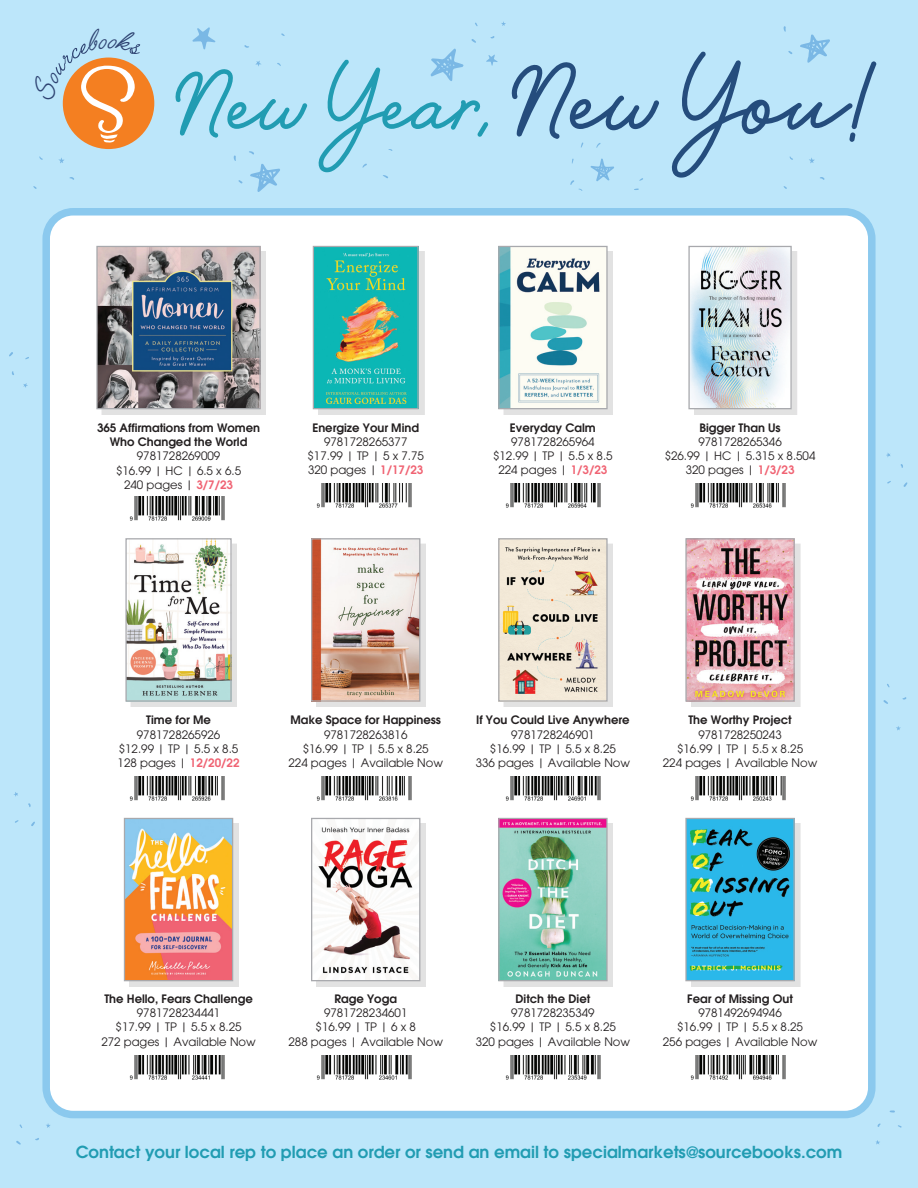
<style>
.page{position:relative;width:918px;height:1188px;background:#bce6fa}
.page>*{position:absolute;margin:0;border:0;box-sizing:border-box;transform-origin:0 0}
.t1{font:700 76.5px "Beauty Style";color:#219cb2}
.t2{font:600 16.5px "Avant Garde";color:#219cb2}
.t3{font:11.55px/14.1px "Avant Garde";color:#231f20;text-align:center}
.t4{font:600 11.55px/14.1px "Avant Garde";color:#231f20;text-align:center}
.s1{font-size:85.65px;color:#254d7d}
.s2{font-weight:600;color:#f06373}
</style>
<div class="page">
<div style="left:46px;top:212px;width:826px;height:903px;background:#fff;border-radius:27px"></div>
<div style="left:42px;top:208px;width:834px;height:910px;border:8px solid #8bc9ee;border-radius:27px"></div>
<div style="left:102px;top:251px;width:164px;height:164px;background:#231f20;opacity:.13"></div>
<img style="left:98px;top:248px;width:161px;height:159px">
<div style="left:96px;top:246px;width:165px;height:163px;border:1px solid #a8a9ad"></div>
<div style="left:318px;top:251px;width:106px;height:164px;background:#231f20;opacity:.13"></div>
<img style="left:315px;top:248px;width:102px;height:159px">
<div style="left:313px;top:246px;width:106px;height:163px;border:1px solid #a8a9ad"></div>
<div style="left:504px;top:251px;width:109px;height:164px;background:#231f20;opacity:.13"></div>
<img style="left:500px;top:248px;width:106px;height:159px">
<div style="left:498px;top:246px;width:110px;height:163px;border:1px solid #a8a9ad"></div>
<div style="left:694px;top:251px;width:103px;height:164px;background:#231f20;opacity:.13"></div>
<img style="left:690px;top:248px;width:100px;height:159px">
<div style="left:688px;top:246px;width:104px;height:163px;border:1px solid #a8a9ad"></div>
<div style="left:131px;top:544px;width:106px;height:163px;background:#e2e2e2"></div>
<img style="left:127px;top:540px;width:103px;height:160px">
<div style="left:125px;top:538px;width:107px;height:164px;border:1px solid #a8a9ad"></div>
<div style="left:316px;top:544px;width:110px;height:163px;background:#231f20;opacity:.13"></div>
<img style="left:313px;top:540px;width:105px;height:160px">
<div style="left:311px;top:538px;width:109px;height:164px;border:1px solid #a8a9ad"></div>
<div style="left:504px;top:544px;width:109px;height:163px;background:#e2e2e2"></div>
<img style="left:500px;top:540px;width:106px;height:160px">
<div style="left:498px;top:538px;width:110px;height:164px;border:1px solid #a8a9ad"></div>
<div style="left:691px;top:544px;width:109px;height:163px;background:#e2e2e2"></div>
<img style="left:687px;top:540px;width:106px;height:160px">
<div style="left:685px;top:538px;width:110px;height:164px;border:1px solid #a8a9ad"></div>
<div style="left:129px;top:823px;width:110px;height:164px;background:#231f20;opacity:.13"></div>
<img style="left:126px;top:820px;width:105px;height:159px">
<div style="left:124px;top:818px;width:109px;height:163px;border:1px solid #a8a9ad"></div>
<div style="left:316px;top:823px;width:110px;height:164px;background:#231f20;opacity:.13"></div>
<img style="left:314px;top:823px;width:104px;height:156px">
<div style="left:311px;top:818px;width:109px;height:163px;border:1px solid #a8a9ad"></div>
<div style="left:504px;top:823px;width:109px;height:164px;background:#231f20;opacity:.13"></div>
<img style="left:500px;top:820px;width:106px;height:159px">
<div style="left:498px;top:818px;width:110px;height:163px;border:1px solid #a8a9ad"></div>
<div style="left:691px;top:823px;width:109px;height:164px;background:#231f20;opacity:.13"></div>
<img style="left:687px;top:820px;width:106px;height:159px">
<div style="left:685px;top:818px;width:110px;height:163px;border:1px solid #a8a9ad"></div>
<div style="left:63px;top:58px;width:91px;height:91px;background:#f47f21;border-radius:50%"></div>
<svg style="left:250px;top:164px;width:30px;height:28px"></svg>
<svg style="left:431px;top:48px;width:33px;height:33px"></svg>
<svg style="left:590px;top:158px;width:24px;height:24px"></svg>
<svg style="left:501px;top:21px;width:5px;height:5px"></svg>
<svg style="left:809px;top:158px;width:6px;height:5px"></svg>
<svg style="left:486px;top:54px;width:12px;height:12px"></svg>
<svg style="left:234px;top:155px;width:2px;height:6px"></svg>
<svg style="left:249px;top:151px;width:5px;height:4px"></svg>
<svg style="left:238px;top:180px;width:5px;height:4px"></svg>
<svg style="left:471px;top:39px;width:5px;height:4px"></svg>
<svg style="left:570px;top:180px;width:12px;height:11px"></svg>
<svg style="left:596px;top:143px;width:5px;height:5px"></svg>
<svg style="left:800px;top:34px;width:30px;height:29px"></svg>
<svg style="left:784px;top:26px;width:2px;height:6px"></svg>
<svg style="left:256px;top:61px;width:5px;height:5px"></svg>
<svg style="left:244px;top:45px;width:5px;height:3px"></svg>
<svg style="left:58px;top:158px;width:6px;height:5px"></svg>
<svg style="left:192px;top:27px;width:24px;height:23px"></svg>
<svg style="left:23px;top:383px;width:5px;height:5px"></svg>
<svg style="left:9px;top:352px;width:4px;height:5px"></svg>
<svg style="left:886px;top:453px;width:5px;height:4px"></svg>
<svg style="left:903px;top:482px;width:4px;height:5px"></svg>
<svg style="left:14px;top:792px;width:4px;height:5px"></svg>
<svg style="left:896px;top:726px;width:5px;height:4px"></svg>
<svg style="left:883px;top:700px;width:5px;height:4px"></svg>
<svg style="left:46px;top:1123px;width:4px;height:5px"></svg>
<svg style="left:16px;top:1141px;width:5px;height:4px"></svg>
<svg style="left:876px;top:1140px;width:4px;height:4px"></svg>
<img style="left:129px;top:496px;width:96px;height:25px">
<img style="left:316px;top:483px;width:96px;height:25px">
<img style="left:505px;top:483px;width:96px;height:25px">
<img style="left:690px;top:483px;width:96px;height:25px">
<img style="left:129px;top:776px;width:96px;height:25px">
<img style="left:316px;top:776px;width:96px;height:25px">
<img style="left:505px;top:776px;width:96px;height:25px">
<img style="left:690px;top:776px;width:96px;height:25px">
<img style="left:129px;top:1055px;width:96px;height:25px">
<img style="left:316px;top:1055px;width:96px;height:25px">
<img style="left:505px;top:1055px;width:96px;height:25px">
<img style="left:690px;top:1055px;width:96px;height:25px">
<svg style="left:62px;top:57px;width:81px;height:86px"></svg>
<h1 class="t1" style="left:177px;top:56px;width:697px">New Year, <span class="s1">New You!</span></h1>
<p class="t4" style="left:97px;top:421px;width:165px">365 Affirmations from Women<br>Who Changed the World</p>
<p class="t3" style="left:116px;top:449px;width:127px">9781728269009<br>$16.99 | HC | 6.5 x 6.5<br>240 pages | <span class="s2">3/7/23</span></p>
<p class="t4" style="left:312px;top:421px;width:108px">Energize Your Mind</p>
<p class="t3" style="left:308px;top:435px;width:118px">9781728265377 $17.99 | TP | 5 x 7.75<br>320 pages | <span class="s2">1/17/23</span></p>
<p class="t4" style="left:510px;top:421px;width:87px">Everyday Calm</p>
<p class="t3" style="left:493px;top:435px;width:121px">9781728265964 $12.99 | TP | 5.5 x 8.5<br>224 pages | <span class="s2">1/3/23</span></p>
<p class="t4" style="left:699px;top:421px;width:83px">Bigger Than Us</p>
<p class="t3" style="left:665px;top:435px;width:152px">9781728265346<br>$26.99 | HC | 5.315 x 8.504<br>320 pages | <span class="s2">1/3/23</span></p>
<p class="t4" style="left:146px;top:713px;width:66px">Time for Me</p>
<p class="t3" style="left:118px;top:727px;width:123px">9781728265926<br>$12.99 | TP | 5.5 x 8.5<br>128 pages | <span class="s2">12/20/22</span></p>
<p class="t4" style="left:290px;top:713px;width:152px">Make Space for Happiness</p>
<p class="t3" style="left:289px;top:727px;width:156px">9781728263816<br>$16.99 | TP | 5.5 x 8.25<br>224 pages | Available Now</p>
<p class="t4" style="left:476px;top:713px;width:155px">If You Could Live Anywhere</p>
<p class="t3" style="left:476px;top:727px;width:156px">9781728246901<br>$16.99 | TP | 5.5 x 8.25<br>336 pages | Available Now</p>
<p class="t4" style="left:688px;top:713px;width:105px">The Worthy Project</p>
<p class="t3" style="left:663px;top:727px;width:156px">9781728250243<br>$16.99 | TP | 5.5 x 8.25<br>224 pages | Available Now</p>
<p class="t4" style="left:104px;top:992px;width:150px">The Hello, Fears Challenge</p>
<p class="t3" style="left:101px;top:1006px;width:156px">9781728234441<br>$17.99 | TP | 5.5 x 8.25<br>272 pages | Available Now</p>
<p class="t4" style="left:334px;top:992px;width:64px">Rage Yoga</p>
<p class="t3" style="left:289px;top:1006px;width:156px">9781728234601<br>$16.99 | TP | 6 x 8<br>288 pages | Available Now</p>
<p class="t4" style="left:516px;top:992px;width:76px">Ditch the Diet</p>
<p class="t3" style="left:476px;top:1006px;width:156px">9781728235349<br>$16.99 | TP | 5.5 x 8.25<br>320 pages | Available Now</p>
<p class="t4" style="left:687px;top:992px;width:107px">Fear of Missing Out</p>
<p class="t3" style="left:663px;top:1006px;width:156px">9781492694946<br>$16.99 | TP | 5.5 x 8.25<br>256 pages | Available Now</p>
<h2 class="t2" style="left:76px;top:1141px;width:768px">Contact your local rep to place an order or send an email to specialmarkets@sourcebooks.com</h2>
</div>
